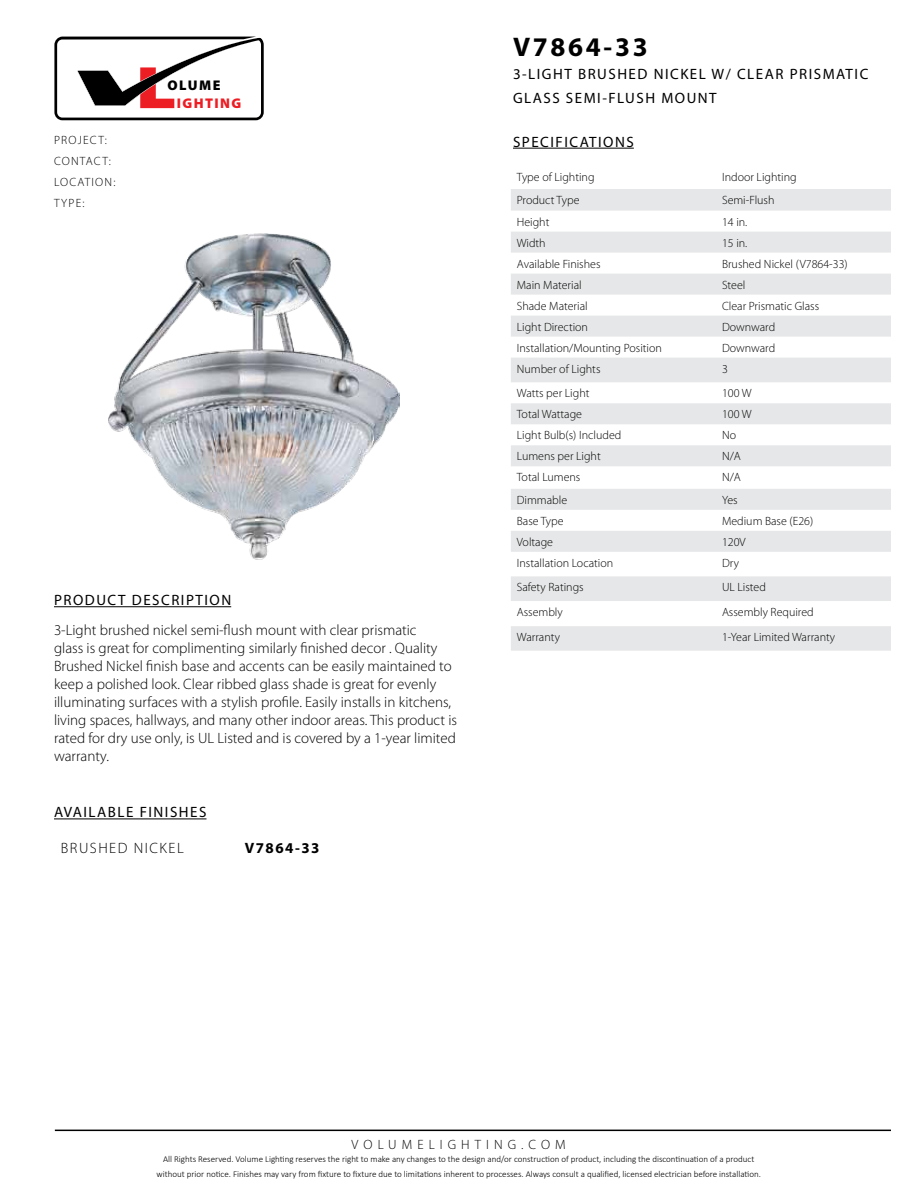
<style>
.page{position:relative;width:918px;height:1188px;background:#fff}
.page>*{position:absolute;margin:0;border:0;box-sizing:border-box;transform-origin:0 0}
.t1{font:700 27px "Myriad Pro";letter-spacing:.1em;color:#000}
.t2{font:300 15px/18px "Myriad Pro";color:#000}
.t3{font:15px/23.4px "Myriad Pro";letter-spacing:.1em;color:#000}
.t4{font:300 15px "Myriad Pro";letter-spacing:.1em;color:#000}
.t5{font:700 15px "Myriad Pro";letter-spacing:.1em;color:#000}
.t6{font:900 14.1px "Myriad Pro";letter-spacing:.1em;color:#ed1d24}
.t7{font:900 14.1px "Myriad Pro";letter-spacing:.1em;color:#000}
.t8{font:300 13.5px "Myriad Pro";letter-spacing:.375em;color:#000}
.t9{font:300 12px "Myriad Pro";color:#000}
.t10{font:300 12px/21px "Myriad Pro";letter-spacing:.1em;color:#000}
.t11{font:300 9px/15px "Calibri";color:#000;text-align:center}
</style>
<div class="page">
<hr style="left:55px;top:1130px;width:836px;height:1px;background:#000">
<hr style="left:54px;top:606px;width:177px;height:1px;background:#000">
<hr style="left:513px;top:148px;width:121px;height:1px;background:#000">
<svg style="left:54px;top:37px;width:210px;height:83px"></svg>
<svg style="left:511px;top:189px;width:380px;height:462px;fill:#e6e7e8"></svg>
<hr style="left:54px;top:819px;width:152px;height:1px;background:#000">
<img style="left:108px;top:233px;width:291px;height:327px">
<p class="t10" style="left:54px;top:130px;width:63px">PROJECT:<br>CONTACT:<br>LOCATION:<br>TYPE:</p>
<p class="t7" style="left:167px;top:76px;width:55px">OLUME</p>
<p class="t6" style="left:177px;top:94px;width:66px">IGHTING</p>
<p class="t3" style="left:54px;top:588px;width:179px">PRODUCT DESCRIPTION</p>
<p class="t2" style="left:54px;top:621px;width:405px">3-Light brushed nickel semi-flush mount with clear prismatic<br>glass is great for complimenting similarly finished decor . Quality Brushed Nickel finish base and accents can be easily maintained to keep a polished look. Clear ribbed glass shade is great for evenly illuminating surfaces with a stylish profile. Easily installs in kitchens, living spaces, hallways, and many other indoor areas. This product is rated for dry use only, is UL Listed and is covered by a 1-year limited warranty.</p>
<p class="t3" style="left:54px;top:800px;width:154px">AVAILABLE FINISHES</p>
<p class="t4" style="left:61px;top:839px;width:124px">BRUSHED NICKEL</p>
<p class="t5" style="left:245px;top:839px;width:76px">V7864-33</p>
<h1 class="t1" style="left:513px;top:30px;width:136px">V7864-33</h1>
<p class="t3" style="left:513px;top:62px;width:357px">3-LIGHT BRUSHED NICKEL W/ CLEAR PRISMATIC<br>GLASS SEMI-FLUSH MOUNT</p>
<p class="t3" style="left:513px;top:130px;width:122px">SPECIFICATIONS</p>
<p class="t9" style="left:517px;top:170px;width:79px">Type of Lighting</p>
<p class="t9" style="left:722px;top:170px;width:76px">Indoor Lighting</p>
<p class="t9" style="left:517px;top:193px;width:64px">Product Type</p>
<p class="t9" style="left:722px;top:193px;width:54px">Semi-Flush</p>
<p class="t9" style="left:517px;top:214px;width:34px">Height</p>
<p class="t9" style="left:722px;top:214px;width:27px">14 in.</p>
<p class="t9" style="left:517px;top:235px;width:30px">Width</p>
<p class="t9" style="left:722px;top:235px;width:27px">15 in.</p>
<p class="t9" style="left:517px;top:256px;width:85px">Available Finishes</p>
<p class="t9" style="left:722px;top:256px;width:127px">Brushed Nickel (V7864-33)</p>
<p class="t9" style="left:517px;top:277px;width:66px">Main Material</p>
<p class="t9" style="left:722px;top:277px;width:25px">Steel</p>
<p class="t9" style="left:517px;top:298px;width:72px">Shade Material</p>
<p class="t9" style="left:722px;top:298px;width:99px">Clear Prismatic Glass</p>
<p class="t9" style="left:517px;top:319px;width:73px">Light Direction</p>
<p class="t9" style="left:722px;top:319px;width:55px">Downward</p>
<p class="t9" style="left:517px;top:340px;width:147px">Installation/Mounting Position</p>
<p class="t9" style="left:722px;top:340px;width:55px">Downward</p>
<p class="t9" style="left:517px;top:361px;width:85px">Number of Lights</p>
<p class="t9" style="left:722px;top:361px;width:7px">3</p>
<p class="t9" style="left:517px;top:386px;width:74px">Watts per Light</p>
<p class="t9" style="left:722px;top:386px;width:31px">100 W</p>
<p class="t9" style="left:517px;top:407px;width:67px">Total Wattage</p>
<p class="t9" style="left:722px;top:407px;width:31px">100 W</p>
<p class="t9" style="left:517px;top:428px;width:106px">Light Bulb(s) Included</p>
<p class="t9" style="left:722px;top:428px;width:16px">No</p>
<p class="t9" style="left:517px;top:449px;width:85px">Lumens per Light</p>
<p class="t9" style="left:722px;top:449px;width:20px">N/A</p>
<p class="t9" style="left:517px;top:470px;width:65px">Total Lumens</p>
<p class="t9" style="left:722px;top:470px;width:20px">N/A</p>
<p class="t9" style="left:517px;top:493px;width:52px">Dimmable</p>
<p class="t9" style="left:722px;top:493px;width:17px">Yes</p>
<p class="t9" style="left:517px;top:514px;width:48px">Base Type</p>
<p class="t9" style="left:722px;top:514px;width:93px">Medium Base (E26)</p>
<p class="t9" style="left:517px;top:535px;width:38px">Voltage</p>
<p class="t9" style="left:722px;top:535px;width:25px">120V</p>
<p class="t9" style="left:517px;top:556px;width:98px">Installation Location</p>
<p class="t9" style="left:722px;top:556px;width:18px">Dry</p>
<p class="t9" style="left:517px;top:580px;width:68px">Safety Ratings</p>
<p class="t9" style="left:722px;top:580px;width:45px">UL Listed</p>
<p class="t9" style="left:517px;top:605px;width:47px">Assembly</p>
<p class="t9" style="left:722px;top:605px;width:93px">Assembly Required</p>
<p class="t9" style="left:517px;top:630px;width:45px">Warranty</p>
<p class="t9" style="left:722px;top:630px;width:115px">1-Year Limited Warranty</p>
<p class="t8" style="left:352px;top:1136px;width:216px">VOLUMELIGHTING.COM</p>
<p class="t11" style="left:156px;top:1151px;width:606px">All Rights Reserved. Volume Lighting reserves the right to make any changes to the design and/or construction of product, including the discontinuation of a product without prior notice. Finishes may vary from fixture to fixture due to limitations inherent to processes. Always consult a qualified, licensed electrician before installation.</p>
</div>
